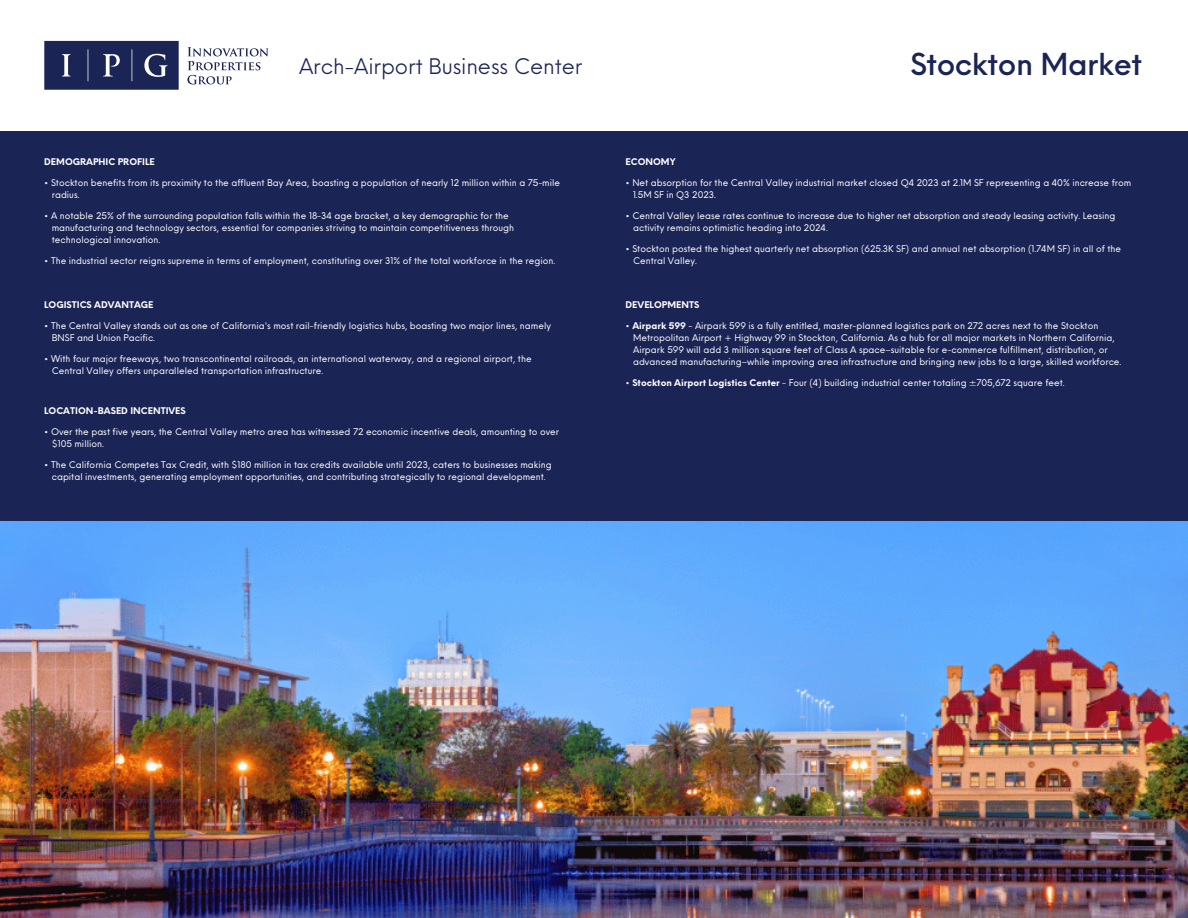
<style>
.page{position:relative;width:1188px;height:918px;background:#fff}
.page>*{position:absolute;margin:0;border:0;box-sizing:border-box;transform-origin:0 0}
.t1{font:500 29.55px "Neue Einstellung";letter-spacing:-.015em;color:#1b2555}
.t2{font:21px "Neue Einstellung";letter-spacing:-.005em;color:#1b2555}
.t3{font:9px/12px "Neue Einstellung";color:#fff}
.t4{font:700 9px "Neue Einstellung";color:#fff}
.s1{font-weight:700}
</style>
<div class="page">
<img style="left:0;top:520px;width:1188px;height:398px">
<div style="left:0;top:131px;width:1188px;height:389px;background:#1b2555"></div>
<svg style="left:44px;top:41px;width:225px;height:49px"></svg>
<h2 class="t2" style="left:299px;top:48px;width:285px">Arch-Airport Business Center</h2>
<p class="t4" style="left:44px;top:154px;width:112px">DEMOGRAPHIC PROFILE</p>
<p class="t3" style="left:52px;top:176px;width:510px;text-indent:-7px">• Stockton benefits from its proximity to the affluent Bay Area, boasting a population of nearly 12 million within a 75-mile radius.</p>
<p class="t3" style="left:52px;top:209px;width:464px;text-indent:-7px">• A notable 25% of the surrounding population falls within the 18-34 age bracket, a key demographic for the manufacturing and technology sectors, essential for companies striving to maintain competitiveness through technological innovation.</p>
<p class="t3" style="left:44px;top:254px;width:513px">• The industrial sector reigns supreme in terms of employment, constituting over 31% of the total workforce in the region.</p>
<p class="t4" style="left:44px;top:296px;width:111px">LOGISTICS ADVANTAGE</p>
<p class="t3" style="left:52px;top:318px;width:501px;text-indent:-7px">• The Central Valley stands out as one of California's most rail-friendly logistics hubs, boasting two major lines, namely<br>BNSF and Union Pacific.</p>
<p class="t3" style="left:52px;top:351px;width:481px;text-indent:-7px">• With four major freeways, two transcontinental railroads, an international waterway, and a regional airport, the<br>Central Valley offers unparalleled transportation infrastructure.</p>
<p class="t4" style="left:44px;top:403px;width:143px">LOCATION-BASED INCENTIVES</p>
<p class="t3" style="left:52px;top:425px;width:509px;text-indent:-7px">• Over the past five years, the Central Valley metro area has witnessed 72 economic incentive deals, amounting to over $105 million.</p>
<p class="t3" style="left:44px;top:458px;width:509px;text-align:center">• The California Competes Tax Credit, with $180 million in tax credits available until 2023, caters to businesses making capital investments, generating employment opportunities, and contributing strategically to regional development.</p>
<h1 class="t1" style="left:910px;top:37px;width:233px">Stockton Market</h1>
<p class="t4" style="left:626px;top:153px;width:52px">ECONOMY</p>
<p class="t3" style="left:633px;top:176px;width:500px;text-indent:-7px">• Net absorption for the Central Valley industrial market closed Q4 2023 at 2.1M SF representing a 40% increase from<br>1.5M SF in Q3 2023.</p>
<p class="t3" style="left:633px;top:209px;width:484px;text-indent:-7px">• Central Valley lease rates continue to increase due to higher net absorption and steady leasing activity. Leasing activity remains optimistic heading into 2024.</p>
<p class="t3" style="left:633px;top:242px;width:490px;text-indent:-7px">• Stockton posted the highest quarterly net absorption (625.3K SF) and annual net absorption (1.74M SF) in all of the<br>Central Valley.</p>
<p class="t4" style="left:626px;top:296px;width:75px">DEVELOPMENTS</p>
<p class="t3" style="left:633px;top:318px;width:490px;text-indent:-7px">• <span class="s1">Airpark 599</span> - Airpark 599 is a fully entitled, master-planned logistics park on 272 acres next to the Stockton Metropolitan Airport + Highway 99 in Stockton, California. As a hub for all major markets in Northern California, Airpark 599 will add 3 million square feet of Class A space–suitable for e-commerce fulfillment, distribution, or advanced manufacturing–while improving area infrastructure and bringing new jobs to a large, skilled workforce.</p>
<p class="t3" style="left:626px;top:375px;width:441px">• <span class="s1">Stockton Airport Logistics Center</span> - Four (4) building industrial center totaling ±705,672 square feet.</p>
</div>
